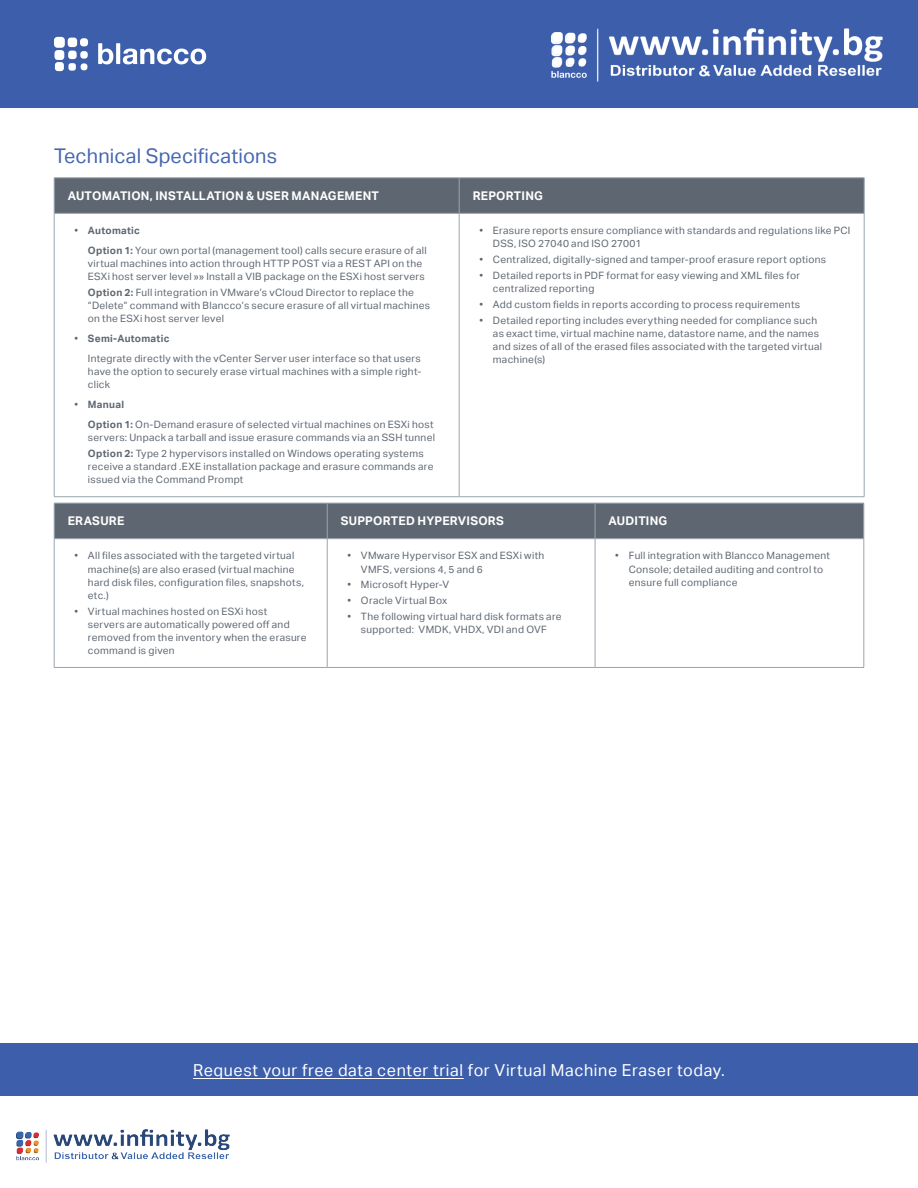
<style>
.page{position:relative;width:918px;height:1188px;background:#fff}
.page>*{position:absolute;margin:0;border:0;box-sizing:border-box;transform-origin:0 0}
.t1{font:20.25px "Aktiv Grotesk";letter-spacing:.005em;color:#4667b0}
.t2{font:16.5px "Aktiv Grotesk";letter-spacing:.04em;color:#fff}
.t3{font:700 12px "Aktiv Grotesk";letter-spacing:.02em;color:#fff}
.t4{font:10.2px/13px "Aktiv Grotesk";letter-spacing:.03em;color:#5e6771}
.s1{font-weight:700}
</style>
<div class="page">
<div style="left:0;top:1043px;width:918px;height:53px;background:#3c5eab"></div>
<hr style="left:193px;top:1078px;width:271px;height:1px;background:#fff">
<div style="left:55px;top:179px;width:809px;height:34px;background:#5e6771"></div>
<hr style="left:459px;top:178px;width:1px;height:35px;background:#9aa5ae">
<hr style="left:54px;top:178px;width:405px;height:1px;background:#9aa5ae">
<hr style="left:54px;top:178px;width:1px;height:35px;background:#9aa5ae">
<hr style="left:459px;top:178px;width:405px;height:1px;background:#9aa5ae">
<hr style="left:864px;top:178px;width:1px;height:35px;background:#9aa5ae">
<hr style="left:54px;top:213px;width:405px;height:1px;background:#9aa5ae">
<hr style="left:459px;top:213px;width:405px;height:1px;background:#9aa5ae">
<hr style="left:54px;top:214px;width:1px;height:283px;background:#9aa5ae">
<hr style="left:54px;top:496px;width:405px;height:1px;background:#9aa5ae">
<hr style="left:459px;top:214px;width:1px;height:283px;background:#9aa5ae">
<hr style="left:864px;top:214px;width:1px;height:283px;background:#9aa5ae">
<hr style="left:459px;top:496px;width:405px;height:1px;background:#9aa5ae">
<div style="left:55px;top:504px;width:809px;height:34px;background:#5e6771"></div>
<hr style="left:54px;top:503px;width:273px;height:1px;background:#9aa5ae">
<hr style="left:54px;top:503px;width:1px;height:35px;background:#9aa5ae">
<hr style="left:327px;top:503px;width:268px;height:1px;background:#9aa5ae">
<hr style="left:595px;top:503px;width:269px;height:1px;background:#9aa5ae">
<hr style="left:864px;top:503px;width:1px;height:35px;background:#9aa5ae">
<hr style="left:54px;top:538px;width:273px;height:1px;background:#9aa5ae">
<hr style="left:54px;top:539px;width:1px;height:128px;background:#9aa5ae">
<hr style="left:327px;top:538px;width:268px;height:1px;background:#9aa5ae">
<hr style="left:595px;top:538px;width:269px;height:1px;background:#9aa5ae">
<hr style="left:54px;top:667px;width:273px;height:1px;background:#9aa5ae">
<hr style="left:327px;top:539px;width:1px;height:128px;background:#9aa5ae">
<hr style="left:327px;top:503px;width:1px;height:35px;background:#9aa5ae">
<hr style="left:327px;top:667px;width:268px;height:1px;background:#9aa5ae">
<hr style="left:595px;top:539px;width:1px;height:128px;background:#9aa5ae">
<hr style="left:595px;top:503px;width:1px;height:35px;background:#9aa5ae">
<hr style="left:864px;top:539px;width:1px;height:128px;background:#9aa5ae">
<hr style="left:595px;top:667px;width:269px;height:1px;background:#9aa5ae">
<div style="left:0;top:0;width:918px;height:108px;background:#3c5eab"></div>
<div style="left:68px;top:63px;width:8px;height:8px;background:#fff;border-radius:3px"></div>
<div style="left:81px;top:63px;width:7px;height:7px;background:#fff;border-radius:3px"></div>
<div style="left:80px;top:51px;width:8px;height:8px;background:#fff;border-radius:3px"></div>
<div style="left:55px;top:50px;width:9px;height:10px;background:#fff;border-radius:3px"></div>
<div style="left:54px;top:37px;width:11px;height:11px;background:#fff;border-radius:3px"></div>
<div style="left:68px;top:38px;width:9px;height:9px;background:#fff;border-radius:3px"></div>
<div style="left:55px;top:62px;width:9px;height:9px;background:#fff;border-radius:3px"></div>
<div style="left:68px;top:51px;width:9px;height:8px;background:#fff;border-radius:3px"></div>
<div style="left:80px;top:38px;width:8px;height:8px;background:#fff;border-radius:3px"></div>
<svg style="left:98px;top:43px;width:108px;height:22px"></svg>
<img style="left:552px;top:28px;width:330px;height:53px">
<img style="left:17px;top:1130px;width:212px;height:33px">
<h1 class="t1" style="left:54px;top:144px;width:225px">Technical Specifications</h1>
<p class="t3" style="left:68px;top:189px;width:313px">AUTOMATION, INSTALLATION &amp; USER MANAGEMENT</p>
<p class="t3" style="left:473px;top:189px;width:72px">REPORTING</p>
<p class="t4" style="left:88px;top:221px;width:340px;line-height:20px;text-indent:-13px">• <span class="s1">Automatic<br>Option 1:</span> Your own portal (management tool) calls secure erasure of all</p>
<p class="t4" style="left:88px;top:257px;width:338px">virtual machines into action through HTTP POST via a REST API on the<br>ESXi host server level »» Install a VIB package on the ESXi host servers</p>
<p class="t4" style="left:88px;top:286px;width:344px"><span class="s1">Option 2:</span> Full integration in VMware’s vCloud Director to replace the “Delete” command with Blancco’s secure erasure of all virtual machines on the ESXi host server level</p>
<p class="t4" style="left:88px;top:329px;width:334px;line-height:20px;text-indent:-13px">• <span class="s1">Semi-Automatic<br></span>Integrate directly with the vCenter Server user interface so that users</p>
<p class="t4" style="left:88px;top:365px;width:335px">have the option to securely erase virtual machines with a simple right&shy;click</p>
<p class="t4" style="left:88px;top:395px;width:347px;line-height:20px;text-indent:-13px">• <span class="s1">Manual<br>Option 1:</span> On-Demand erasure of selected virtual machines on ESXi host</p>
<p class="t4" style="left:88px;top:430px;width:349px;line-height:15.9px">servers: Unpack a tarball and issue erasure commands via an SSH tunnel<br><span class="s1">Option 2:</span> Type 2 hypervisors installed on Windows operating systems</p>
<p class="t4" style="left:88px;top:460px;width:347px">receive a standard .EXE installation package and erasure commands are issued via the Command Prompt</p>
<p class="t4" style="left:493px;top:224px;width:359px;text-indent:-13px">• Erasure reports ensure compliance with standards and regulations like PCI<br>DSS, ISO 27040 and ISO 27001</p>
<p class="t4" style="left:479px;top:253px;width:348px">• Centralized, digitally-signed and tamper-proof erasure report options</p>
<p class="t4" style="left:493px;top:269px;width:309px;text-indent:-13px">• Detailed reports in PDF format for easy viewing and XML files for centralized reporting</p>
<p class="t4" style="left:479px;top:298px;width:322px">• Add custom fields in reports according to process requirements</p>
<p class="t4" style="left:493px;top:314px;width:331px;text-indent:-13px">• Detailed reporting includes everything needed for compliance such as exact time, virtual machine name, datastore name, and the names and sizes of all of the erased files associated with the targeted virtual machine(s)</p>
<p class="t3" style="left:68px;top:514px;width:58px">ERASURE</p>
<p class="t3" style="left:341px;top:514px;width:165px">SUPPORTED HYPERVISORS</p>
<p class="t3" style="left:609px;top:514px;width:60px">AUDITING</p>
<p class="t4" style="left:88px;top:549px;width:218px;text-indent:-13px">• All files associated with the targeted virtual machine(s) are also erased (virtual machine hard disk files, configuration files, snapshots, etc.)</p>
<p class="t4" style="left:88px;top:605px;width:220px;text-indent:-13px">• Virtual machines hosted on ESXi host<br>servers are automatically powered off and removed from the inventory when the erasure command is given</p>
<p class="t4" style="left:361px;top:549px;width:185px;text-indent:-13px">• VMware Hypervisor ESX and ESXi with<br>VMFS, versions 4, 5 and 6</p>
<p class="t4" style="left:347px;top:578px;width:103px">• Microsoft Hyper-V</p>
<p class="t4" style="left:347px;top:594px;width:101px">• Oracle Virtual Box</p>
<p class="t4" style="left:347px;top:610px;width:216px;text-align:center">• The following virtual hard disk formats are supported: VMDK, VHDX, VDI and OVF</p>
<p class="t4" style="left:629px;top:549px;width:203px;text-indent:-13px">• Full integration with Blancco Management<br>Console; detailed auditing and control to ensure full compliance</p>
<h2 class="t2" style="left:193px;top:1060px;width:533px">Request your free data center trial for Virtual Machine Eraser today.</h2>
</div>
